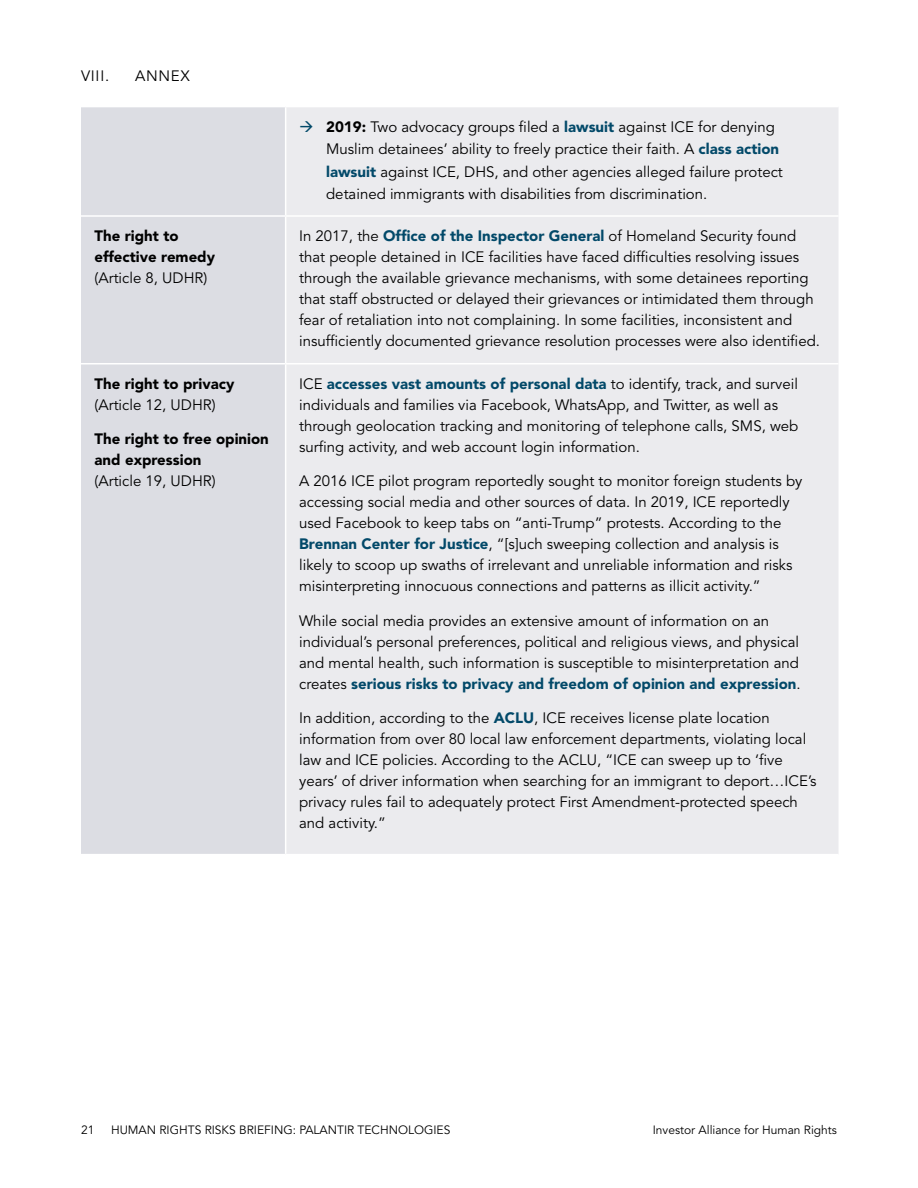
<style>
.page{position:relative;width:918px;height:1188px;background:#fff}
.page>*{position:absolute;margin:0;border:0;box-sizing:border-box;transform-origin:0 0}
.t1{font:15px/21px "Avenir";color:#000}
.t2{font:900 15px/21px "Avenir";color:#000}
.t3{font:12px "Avenir";color:#000}
.s1{color:#024969}
.s2{font-weight:900}
.s3{font-weight:900;color:#024969}
</style>
<div class="page">
<div style="left:81px;top:107px;width:204px;height:747px;background:#dcdde3"></div>
<div style="left:286px;top:107px;width:552px;height:747px;background:#ebebee"></div>
<hr style="left:81px;top:215px;width:205px;height:2px;background:#fff">
<hr style="left:286px;top:215px;width:552px;height:2px;background:#fff">
<hr style="left:81px;top:363px;width:205px;height:1px;background:#fff">
<hr style="left:286px;top:363px;width:552px;height:1px;background:#fff">
<p class="t1" style="left:81px;top:66px;width:30px">VIII.</p>
<p class="t1" style="left:135px;top:66px;width:56px">ANNEX</p>
<p class="t2" style="left:95px;top:225px;width:122px">The right to effective remedy</p>
<p class="t1" style="left:95px;top:268px;width:114px">(Article 8, UDHR)</p>
<p class="t2" style="left:95px;top:373px;width:141px">The right to privacy</p>
<p class="t1" style="left:95px;top:394px;width:123px">(Article 12, UDHR)</p>
<p class="t2" style="left:95px;top:428px;width:176px">The right to free opinion and expression</p>
<p class="t1" style="left:95px;top:471px;width:123px">(Article 19, UDHR)</p>
<p class="t1" style="left:326px;top:116px;width:458px;line-height:22.5px;text-indent:-27px"><span class="s1">→</span> <span class="s2">2019:</span> Two advocacy groups filed a <span class="s3">lawsuit</span> against ICE for denying Muslim detainees’ ability to freely practice their faith. A <span class="s3">class action lawsuit</span> against ICE, DHS, and other agencies alleged failure protect detained immigrants with disabilities from discrimination.</p>
<p class="t1" style="left:299px;top:226px;width:522px">In 2017, the <span class="s3">Office of the Inspector General</span> of Homeland Security found that people detained in ICE facilities have faced difficulties resolving issues through the available grievance mechanisms, with some detainees reporting that staff obstructed or delayed their grievances or intimidated them through fear of retaliation into not complaining. In some facilities, inconsistent and insufficiently documented grievance resolution processes were also identified.</p>
<p class="t1" style="left:299px;top:373px;width:501px">ICE <span class="s3">accesses vast amounts of personal data</span> to identify, track, and surveil individuals and families via Facebook, WhatsApp, and Twitter, as well as through geolocation tracking and monitoring of telephone calls, SMS, web surfing activity, and web account login information.</p>
<p class="t1" style="left:299px;top:471px;width:505px">A 2016 ICE pilot program reportedly sought to monitor foreign students by accessing social media and other sources of data. In 2019, ICE reportedly used Facebook to keep tabs on “anti-Trump” protests. According to the <span class="s3">Brennan Center for Justice</span>, “[s]uch sweeping collection and analysis is likely to scoop up swaths of irrelevant and unreliable information and risks misinterpreting innocuous connections and patterns as illicit activity.”</p>
<p class="t1" style="left:299px;top:610px;width:503px">While social media provides an extensive amount of information on an individual’s personal preferences, political and religious views, and physical and mental health, such information is susceptible to misinterpretation and creates <span class="s3">serious risks to privacy and freedom of opinion and expression</span>.</p>
<p class="t1" style="left:299px;top:708px;width:519px">In addition, according to the <span class="s3">ACLU</span>, ICE receives license plate location information from over 80 local law enforcement departments, violating local law and ICE policies. According to the ACLU, “ICE can sweep up to ‘five years’ of driver information when searching for an immigrant to deport…ICE’s privacy rules fail to adequately protect First Amendment-protected speech and activity.”</p>
<p class="t3" style="left:81px;top:1123px;width:15px">21</p>
<p class="t3" style="left:111px;top:1123px;width:341px">HUMAN RIGHTS RISKS BRIEFING: PALANTIR TECHNOLOGIES</p>
<p class="t3" style="left:653px;top:1123px;width:186px">Investor Alliance for Human Rights</p>
</div>
